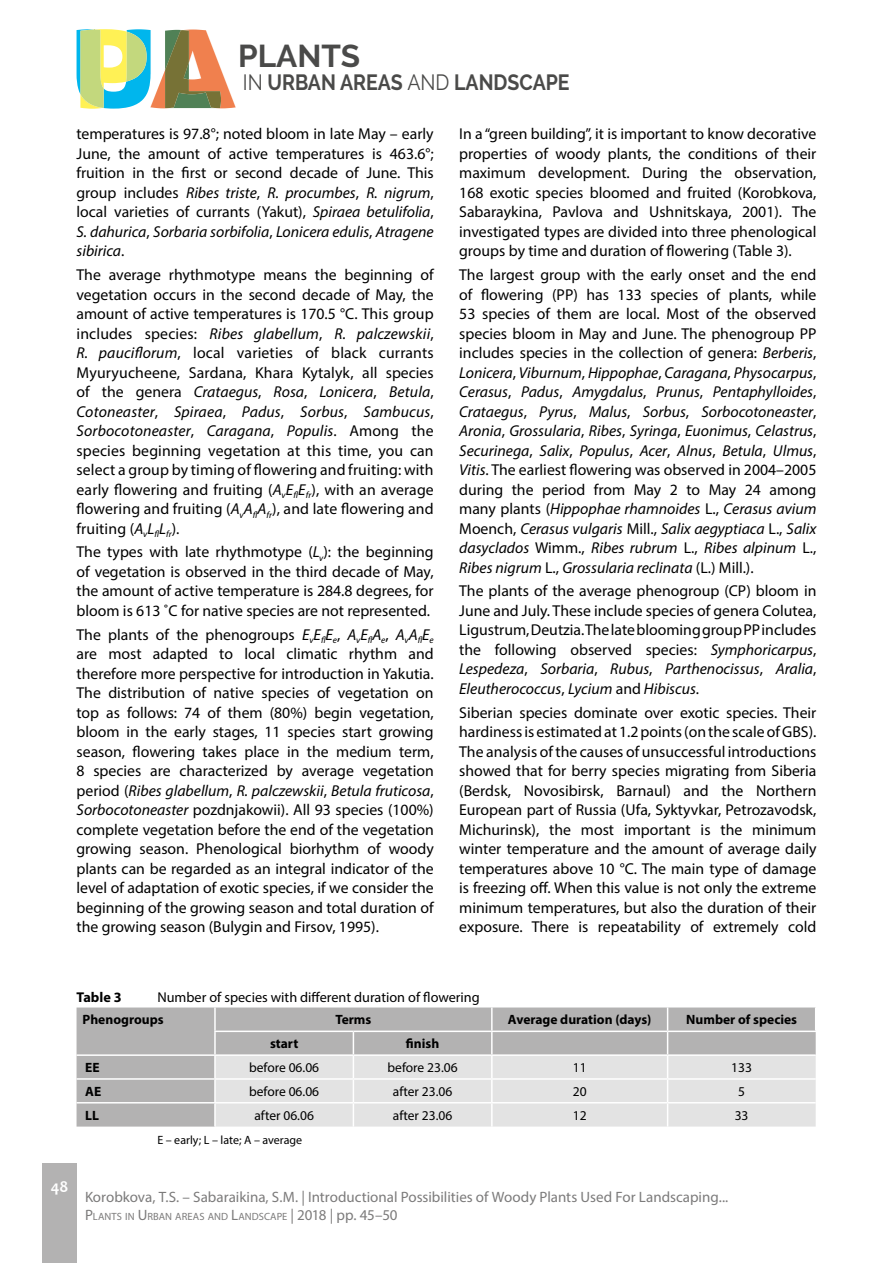
<style>
.page{position:relative;width:893px;height:1263px;background:#fff}
.page>*{position:absolute;margin:0;border:0;box-sizing:border-box;transform-origin:0 0}
.t1{font:700 31.5px "Raleway";color:#4a4a49}
.t2{font:700 22.05px "Raleway";color:#4a4a49;scale:.88 1}
.t3{font:700 16.5px "Candara";color:#fff}
.blok_anglicky_medzer{font:15.75px/19.5px "Myriad Pro";color:#000;text-align:justify}
.pata_nazov_autori{font:15px "Myriad Pro";color:#7c7b7b}
.tabulka{font:14.25px "Myriad Pro";color:#000}
.tabulka-2{font:700 14.25px "Myriad Pro";color:#000}
.tab_stred{font:13.5px "Myriad Pro";color:#000}
.tab_stred-2{font:700 13.5px "Myriad Pro";color:#000}
.tab_vlavo{font:700 13.5px "Myriad Pro";color:#000}
.tabulka_poznamky{font:12px "Myriad Pro";color:#000}
.pata_nazov_autori-2{font:10.5px "Myriad Pro";color:#7c7b7b}
.s1{font-weight:400}
.s2{font-style:italic}
.s3{font-size:15px}
</style>
<div class="page">
<div style="left:43px;top:1163px;width:34px;height:100px;background:#b3b2b2"></div>
<svg style="left:77px;top:29px;width:159px;height:80px"></svg>
<div style="left:77px;top:1007px;width:137px;height:119px;background:#b3b2b2"></div>
<hr style="left:77px;top:1054px;width:138px;height:2px;background:#fff">
<hr style="left:77px;top:1078px;width:138px;height:2px;background:#fff">
<hr style="left:77px;top:1102px;width:138px;height:1px;background:#fff">
<svg style="left:215px;top:1007px;width:601px;height:119px;background:#d2d2d2"></svg>
<h1 class="t1" style="left:238px;top:38px;width:124px">PLANTS</h1>
<h2 class="t2" style="left:243px;top:70px;width:373px"><span class="s1">IN</span> URBAN AREAS <span class="s1">AND</span> LANDSCAPE</h2>
<p class="blok_anglicky_medzer" style="left:77px;top:124px;width:359px">temperatures is 97.8°; noted bloom in late May – early June, the amount of active temperatures is 463.6°; fruition in the first or second decade of June. This group includes <span class="s2">Ribes triste</span>, <span class="s2">R. procumbes</span>, <span class="s2">R. nigrum</span>, local varieties of currants (Yakut), <span class="s2">Spiraea betulifolia</span>, <span class="s2">S. dahurica</span>, <span class="s2">Sorbaria sorbifolia</span>, <span class="s2">Lonicera edulis</span>, <span class="s2">Atragene sibirica</span>.</p>
<p class="blok_anglicky_medzer" style="left:77px;top:265px;width:359px">The average rhythmotype means the beginning of vegetation occurs in the second decade of May, the amount of active temperatures is 170.5 °C. This group includes species: <span class="s2">Ribes glabellum</span>, <span class="s2">R. palczewskii</span>, <span class="s2">R. pauciflorum</span>, local varieties of black currants Myuryucheene, Sardana, Khara Kytalyk, all species of the genera <span class="s2">Crataegus</span>, <span class="s2">Rosa</span>, <span class="s2">Lonicera</span>, <span class="s2">Betula</span>, <span class="s2">Cotoneaster</span>, <span class="s2">Spiraea</span>, <span class="s2">Padus</span>, <span class="s2">Sorbus</span>, <span class="s2">Sambucus</span>, <span class="s2">Sorbocotoneaster</span>, <span class="s2">Caragana</span>, <span class="s2">Populis</span>. Among the species beginning vegetation at this time, you can select a group by timing of flowering and fruiting: with early flowering and fruiting (<span class="s2">A</span><sub>v</sub><span class="s2">E</span><sub>fl</sub><span class="s2">E</span><sub>fr</sub>), with an average flowering and fruiting (<span class="s2">A</span><sub>v</sub><span class="s2">A</span><sub>fl</sub><span class="s2">A</span><sub>fr</sub>), and late flowering and fruiting (<span class="s2">A</span><sub>v</sub><span class="s2">L</span><sub>fl</sub><span class="s2">L</span><sub>fr</sub>).</p>
<p class="blok_anglicky_medzer" style="left:77px;top:542px;width:359px">The types with late rhythmotype (<span class="s2">L</span><sub>v</sub>): the beginning of vegetation is observed in the third decade of May, the amount of active temperature is 284.8 degrees, for bloom is 613 ˚C for native species are not represented.</p>
<p class="blok_anglicky_medzer" style="left:77px;top:624px;width:359px">The plants of the phenogroups <span class="s2">E</span><sub>v</sub><span class="s2">E</span><sub>fl</sub><span class="s2">E</span><sub>e</sub>, <span class="s2">A</span><sub>v</sub><span class="s2">E</span><sub>fl</sub><span class="s2">A</span><sub>e</sub>, <span class="s2">A</span><sub>v</sub><span class="s2">A</span><sub>fl</sub><span class="s2">E</span><sub>e </sub>are most adapted to local climatic rhythm and therefore more perspective for introduction in Yakutia.<br>The distribution of native species of vegetation on top as follows: 74 of them (80%) begin vegetation, bloom in the early stages, 11 species start growing season, flowering takes place in the medium term, 8 species are characterized by average vegetation period (<span class="s2">Ribes glabellum</span>, <span class="s2">R. palczewskii</span>, <span class="s2">Betula fruticosa</span>, <span class="s2">Sorbocotoneaster</span> pozdnjakowii). All 93 species (100%) complete vegetation before the end of the vegetation growing season. Phenological biorhythm of woody plants can be regarded as an integral indicator of the level of adaptation of exotic species, if we consider the beginning of the growing season and total duration of the growing season (Bulygin and Firsov, 1995).</p>
<p class="blok_anglicky_medzer" style="left:459px;top:124px;width:359px">In a “green building”, it is important to know decorative properties of woody plants, the conditions of their maximum development. During the observation, 168 exotic species bloomed and fruited (Korobkova, Sabaraykina, Pavlova and Ushnitskaya, 2001). The investigated types are divided into three phenological groups by time and duration of flowering (Table 3).</p>
<p class="blok_anglicky_medzer" style="left:459px;top:265px;width:359px">The largest group with the early onset and the end of flowering (PP) has 133 species of plants, while 53 species of them are local. Most of the observed species bloom in May and June. The phenogroup PP includes species in the collection of genera: <span class="s2">Berberis</span>, <span class="s2">Lonicera</span>, <span class="s2">Viburnum</span>, <span class="s2">Hippophae</span>, <span class="s2">Caragana</span>, <span class="s2">Physocarpus</span>, <span class="s2">Cerasus</span>, <span class="s2">Padus</span>, <span class="s2">Amygdalus</span>, <span class="s2">Prunus</span>, <span class="s2">Pentaphylloides</span>, <span class="s2">Crataegus</span>, <span class="s2">Pyrus</span>, <span class="s2">Malus</span>, <span class="s2">Sorbus</span>, <span class="s2">Sorbocotoneaster</span>, <span class="s2">Aronia</span>, <span class="s2">Grossularia</span>, <span class="s2">Ribes</span>, <span class="s2">Syringa</span>, <span class="s2">Euonimus</span>, <span class="s2">Celastrus</span>, <span class="s2">Securinega</span>, <span class="s2">Salix</span>, <span class="s2">Populus</span>, <span class="s2">Acer</span>, <span class="s2">Alnus</span>, <span class="s2">Betula</span>, <span class="s2">Ulmus</span>, <span class="s2">Vitis</span>. The earliest flowering was observed in 2004–2005 during the period from May 2 to May 24 among many plants (<span class="s2">Hippophae rhamnoides</span> L., <span class="s2">Cerasus avium </span>Moench, <span class="s2">Cerasus vulgaris</span> Mill., <span class="s2">Salix aegyptiaca</span> L., <span class="s2">Salix dasyclados</span> Wimm., <span class="s2">Ribes rubrum</span> L., <span class="s2">Ribes alpinum</span> L., <span class="s2">Ribes nigrum</span> L., <span class="s2">Grossularia reclinata</span> (L.) Mill.).</p>
<p class="blok_anglicky_medzer" style="left:459px;top:581px;width:359px">The plants of the average phenogroup (CP) bloom in June and July. These include species of genera Colutea, Ligustrum, Deutzia. The late blooming group PP includes the following observed species: <span class="s2">Symphoricarpus</span>, <span class="s2">Lespedeza</span>, <span class="s2">Sorbaria</span>, <span class="s2">Rubus</span>, <span class="s2">Parthenocissus</span>, <span class="s2">Aralia</span>, <span class="s2">Eleutherococcus</span>, <span class="s2">Lycium</span> and <span class="s2">Hibiscus</span>.</p>
<p class="blok_anglicky_medzer" style="left:459px;top:702px;width:359px">Siberian species dominate over exotic species. Their hardiness is estimated at 1.2 points (on the scale of GBS).<br>The analysis of the causes of unsuccessful introductions showed that for berry species migrating from Siberia (Berdsk, Novosibirsk, Barnaul) and the Northern European part of Russia (Ufa, Syktyvkar, Petrozavodsk, Michurinsk), the most important is the minimum winter temperature and the amount of average daily temperatures above 10 °C. The main type of damage is freezing off. When this value is not only the extreme minimum temperatures, but also the duration of their exposure. There is repeatability of extremely cold</p>
<p class="tabulka-2" style="left:77px;top:987px;width:47px">Table 3</p>
<p class="tabulka" style="left:157px;top:988px;width:324px">Number of species with different duration of flowering</p>
<p class="tab_vlavo" style="left:83px;top:1010px;width:83px">Phenogroups</p>
<p class="tab_stred-2" style="left:335px;top:1011px;width:38px">Terms</p>
<p class="tab_stred-2" style="left:508px;top:1011px;width:145px">Average duration (days)</p>
<p class="tab_stred-2" style="left:686px;top:1011px;width:112px">Number of species</p>
<p class="tab_stred-2" style="left:270px;top:1035px;width:30px">start</p>
<p class="tab_stred-2" style="left:406px;top:1035px;width:35px">finish</p>
<p class="tab_vlavo" style="left:85px;top:1059px;width:16px">EE</p>
<p class="tab_stred" style="left:249px;top:1059px;width:72px">before 06.06</p>
<p class="tab_stred" style="left:388px;top:1059px;width:72px">before 23.06</p>
<p class="tab_stred" style="left:573px;top:1059px;width:15px">11</p>
<p class="tab_stred" style="left:731px;top:1059px;width:22px">133</p>
<p class="tab_vlavo" style="left:85px;top:1082px;width:18px">AE</p>
<p class="tab_stred" style="left:249px;top:1083px;width:72px">before 06.06</p>
<p class="tab_stred" style="left:393px;top:1083px;width:61px">after 23.06</p>
<p class="tab_stred" style="left:573px;top:1083px;width:15px">20</p>
<p class="tab_stred" style="left:738px;top:1083px;width:8px">5</p>
<p class="tab_vlavo" style="left:85px;top:1106px;width:15px">LL</p>
<p class="tab_stred" style="left:254px;top:1107px;width:61px">after 06.06</p>
<p class="tab_stred" style="left:393px;top:1107px;width:61px">after 23.06</p>
<p class="tab_stred" style="left:573px;top:1107px;width:15px">12</p>
<p class="tab_stred" style="left:735px;top:1107px;width:15px">33</p>
<p class="tabulka_poznamky" style="left:157px;top:1132px;width:146px">E – early; L – late; A – average</p>
<p class="t3" style="left:51px;top:1177px;width:19px">48</p>
<p class="pata_nazov_autori" style="left:85px;top:1188px;width:645px">Korobkova, T.S. – Sabaraikina, S.M. | Introductional Possibilities of Woody Plants Used For Landscaping...</p>
<p class="pata_nazov_autori-2" style="left:85px;top:1210px;width:314px"><span class="s3">P</span>LANTS IN <span class="s3">U</span>RBAN AREAS AND <span class="s3">L</span>ANDSCAPE <span class="s3">| 2018 | pp. 45–50</span></p>
</div>
